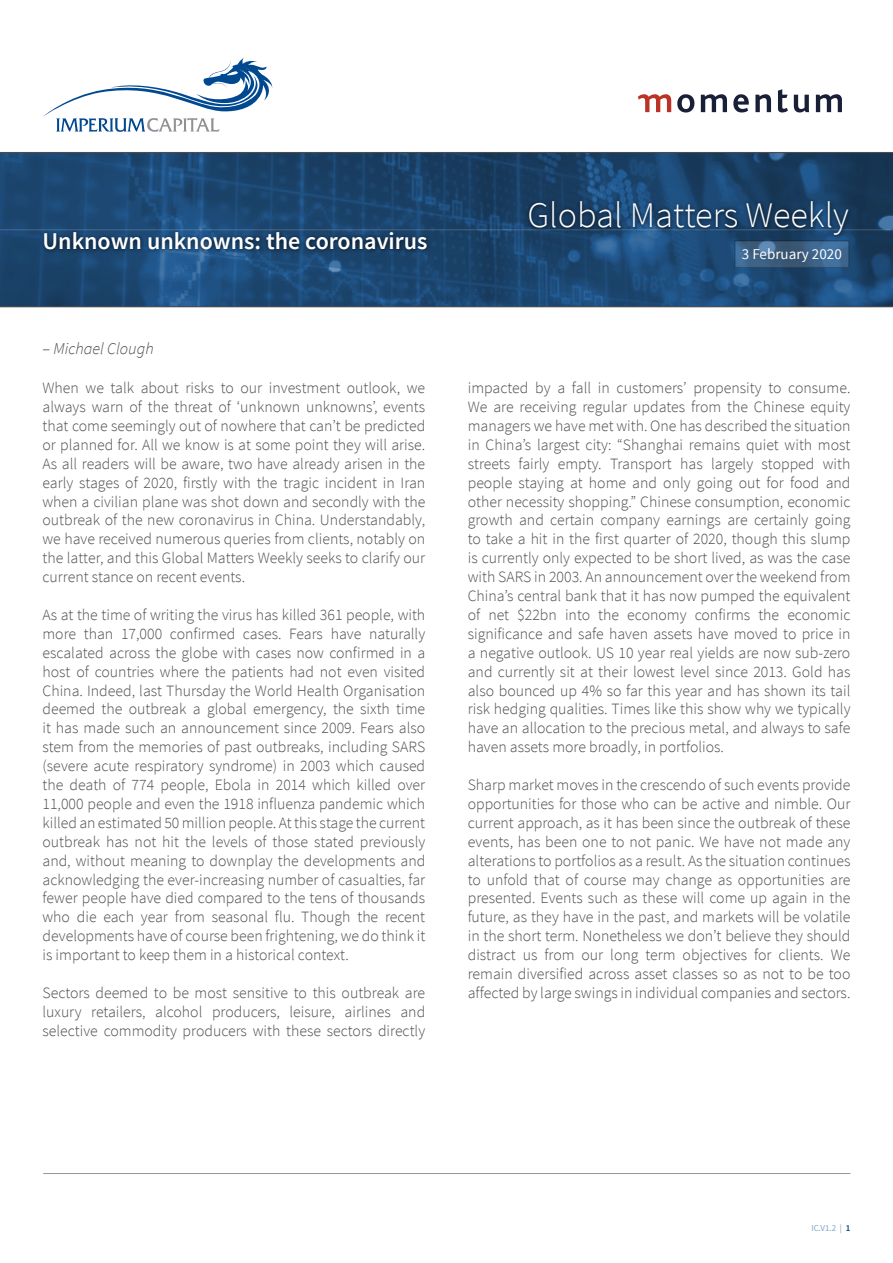
<style>
.page{position:relative;width:893px;height:1263px;background:#fff}
.page>*{position:absolute;margin:0;border:0;box-sizing:border-box;transform-origin:0 0}
.t1{font:300 36px "Source Sans Pro";color:#fff}
.t2{font:600 24px "Source Sans Pro";color:#fff}
.t3{font:italic 300 16.5px "Source Sans Pro";color:#4d4d4f}
.t4{font:300 15.75px/18.9px "Source Sans Pro";color:#4d4d4f;text-align:justify}
.t5{font:15px "Source Sans Pro";color:#fff}
.t6{font:9px "Source Sans Pro";color:#80a4c8}
.s1{font-style:normal;font-size:16.2px}
.s2{font-weight:600;color:#004990}
</style>
<div class="page">
<svg style="left:0;top:153px;width:893px;height:153px;background:#1c4771"></svg>
<hr style="left:0;top:306px;width:893px;height:1px;background:#4d4d4f">
<hr style="left:0;top:152px;width:893px;height:1px;background:#4d4d4f">
<hr style="left:0;top:230px;width:893px;height:1px;background:#fff">
<svg style="left:638px;top:94px;width:33px;height:18px"></svg>
<svg style="left:701px;top:94px;width:26px;height:18px"></svg>
<svg style="left:733px;top:94px;width:16px;height:18px"></svg>
<svg style="left:755px;top:94px;width:16px;height:18px"></svg>
<svg style="left:778px;top:89px;width:10px;height:23px"></svg>
<svg style="left:794px;top:95px;width:15px;height:17px"></svg>
<svg style="left:816px;top:94px;width:26px;height:18px"></svg>
<svg style="left:677px;top:94px;width:17px;height:19px"></svg>
<svg style="left:43px;top:57px;width:230px;height:75px"></svg>
<div style="left:525px;top:197px;width:328px;height:43px;background:#000;opacity:.75"></div>
<div style="left:40px;top:229px;width:392px;height:25px;background:#000;opacity:.75"></div>
<svg style="left:737px;top:243px;width:110px;height:23px;background:#3f6489"></svg>
<hr style="left:43px;top:1173px;width:807px;height:1px;background:#939598">
<h2 class="t2" style="left:43px;top:226px;width:387px">Unknown unknowns: the coronavirus</h2>
<p class="t3" style="left:43px;top:338px;width:113px"><span class="s1">–</span> Michael Clough</p>
<p class="t4" style="left:43px;top:378px;width:384px">When we talk about risks to our investment outlook, we always warn of the threat of ‘unknown unknowns’, events that come seemingly out of nowhere that can’t be predicted or planned for. All we know is at some point they will arise.<br>As all readers will be aware, two have already arisen in the early stages of 2020, firstly with the tragic incident in Iran when a civilian plane was shot down and secondly with the outbreak of the new coronavirus in China. Understandably, we have received numerous queries from clients, notably on the latter, and this Global Matters Weekly seeks to clarify our current stance on recent events.</p>
<p class="t4" style="left:43px;top:605px;width:384px">As at the time of writing the virus has killed 361 people, with more than 17,000 confirmed cases. Fears have naturally escalated across the globe with cases now confirmed in a host of countries where the patients had not even visited China. Indeed, last Thursday the World Health Organisation deemed the outbreak a global emergency, the sixth time it has made such an announcement since 2009. Fears also stem from the memories of past outbreaks, including SARS (severe acute respiratory syndrome) in 2003 which caused the death of 774 people, Ebola in 2014 which killed over 11,000 people and even the 1918 influenza pandemic which killed an estimated 50 million people. At this stage the current outbreak has not hit the levels of those stated previously and, without meaning to downplay the developments and acknowledging the ever-increasing number of casualties, far fewer people have died compared to the tens of thousands who die each year from seasonal flu. Though the recent developments have of course been frightening, we do think it is important to keep them in a historical context.</p>
<p class="t4" style="left:43px;top:983px;width:384px">Sectors deemed to be most sensitive to this outbreak are luxury retailers, alcohol producers, leisure, airlines and selective commodity producers with these sectors directly</p>
<h1 class="t1" style="left:527px;top:194px;width:323px">Global Matters Weekly</h1>
<p class="t5" style="left:742px;top:245px;width:101px">3 February 2020</p>
<p class="t4" style="left:468px;top:378px;width:384px">impacted by a fall in customers’ propensity to consume.<br>We are receiving regular updates from the Chinese equity managers we have met with. One has described the situation in China’s largest city: “Shanghai remains quiet with most streets fairly empty. Transport has largely stopped with people staying at home and only going out for food and other necessity shopping.” Chinese consumption, economic growth and certain company earnings are certainly going to take a hit in the first quarter of 2020, though this slump is currently only expected to be short lived, as was the case with SARS in 2003. An announcement over the weekend from China’s central bank that it has now pumped the equivalent of net $22bn into the economy confirms the economic significance and safe haven assets have moved to price in a negative outlook. US 10 year real yields are now sub-zero and currently sit at their lowest level since 2013. Gold has also bounced up 4% so far this year and has shown its tail risk hedging qualities. Times like this show why we typically have an allocation to the precious metal, and always to safe haven assets more broadly, in portfolios.</p>
<p class="t4" style="left:468px;top:775px;width:384px">Sharp market moves in the crescendo of such events provide opportunities for those who can be active and nimble. Our current approach, as it has been since the outbreak of these events, has been one to not panic. We have not made any alterations to portfolios as a result. As the situation continues to unfold that of course may change as opportunities are presented. Events such as these will come up again in the future, as they have in the past, and markets will be volatile in the short term. Nonetheless we don’t believe they should distract us from our long term objectives for clients. We remain diversified across asset classes so as not to be too affected by large swings in individual companies and sectors.</p>
<p class="t6" style="left:811px;top:1223px;width:41px">IC.V1.2 | <span class="s2">1</span></p>
</div>
